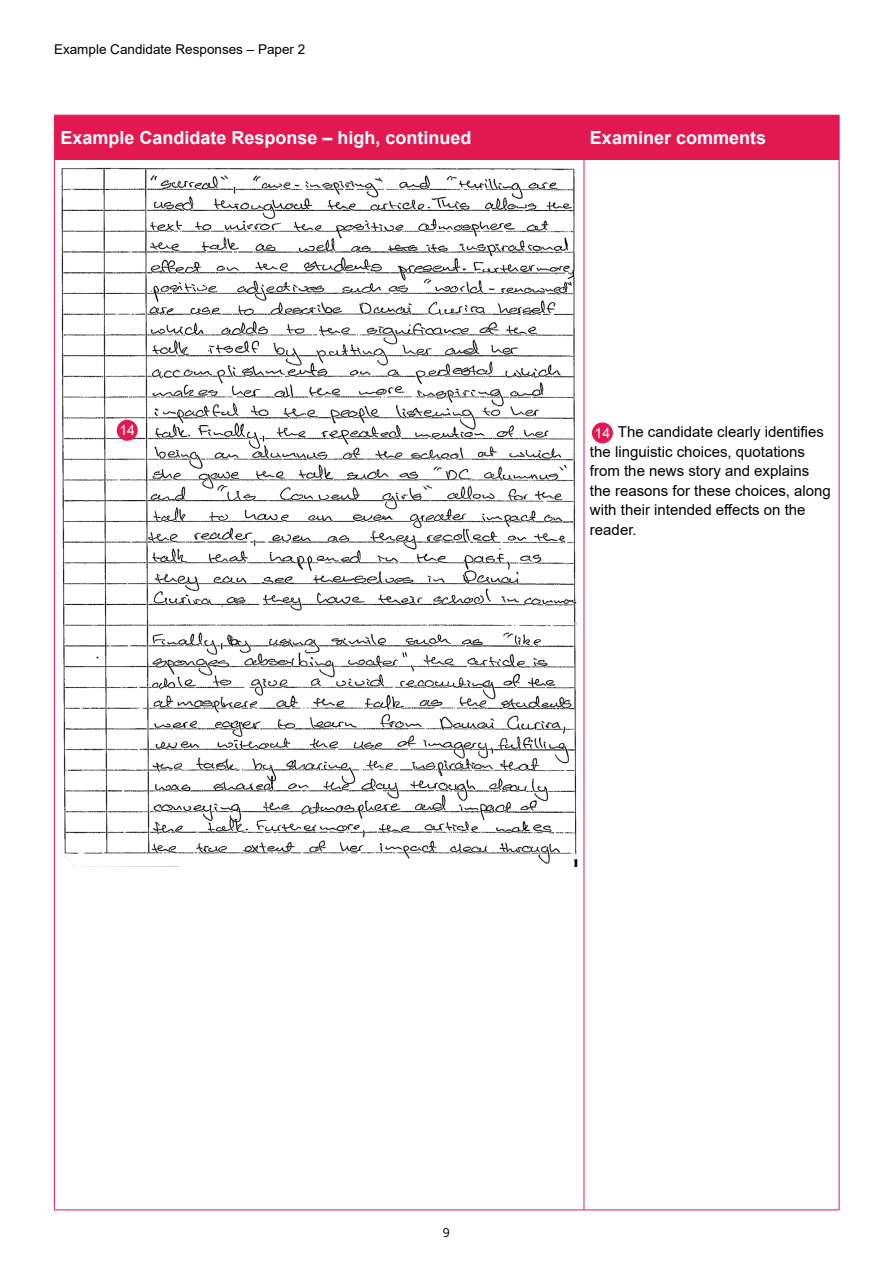
<style>
.page{position:relative;width:893px;height:1263px;background:#fff}
.page>*{position:absolute;margin:0;border:0;box-sizing:border-box;transform-origin:0 0}
.t1{font:700 18px "Arial";color:#fff}
.t2{font:15px/19.5px "Arial";color:#000}
.t3{font:14.25px "Arial";color:#fff}
.t4{font:13.5px "Arial";color:#000}
.t5{font:300 13.5px "Bliss Pro";color:#000}
.s1{font-size:14.25px;color:#fff}
</style>
<div class="page">
<div style="left:55px;top:116px;width:784px;height:43px;background:#e21951"></div>
<hr style="left:54px;top:116px;width:1px;height:43px;background:#e21951">
<hr style="left:54px;top:115px;width:530px;height:1px;background:#e21951">
<hr style="left:584px;top:115px;width:255px;height:1px;background:#e21951">
<hr style="left:584px;top:116px;width:1px;height:43px;background:#e21951">
<hr style="left:839px;top:116px;width:1px;height:43px;background:#e21951">
<hr style="left:54px;top:159px;width:530px;height:1px;background:#e21951">
<hr style="left:584px;top:159px;width:255px;height:1px;background:#e21951">
<hr style="left:54px;top:160px;width:1px;height:1049px;background:#e21951">
<hr style="left:584px;top:160px;width:1px;height:1049px;background:#e21951">
<hr style="left:839px;top:160px;width:1px;height:1049px;background:#e21951">
<hr style="left:54px;top:1209px;width:530px;height:1px;background:#e21951">
<hr style="left:584px;top:1209px;width:255px;height:1px;background:#e21951">
<img style="left:60px;top:167px;width:518px;height:699px">
<div style="left:593px;top:423px;width:19px;height:20px;background:#e21951;border-radius:50%"></div>
<div style="left:592px;top:422px;width:21px;height:21px;border:1px solid #e21951;border-radius:50%"></div>
<div style="left:117px;top:420px;width:20px;height:20px;background:#e21951;border-radius:50%"></div>
<div style="left:117px;top:420px;width:21px;height:21px;border:1px solid #e21951;border-radius:50%"></div>
<p class="t4" style="left:54px;top:40px;width:253px">Example Candidate Responses – Paper 2</p>
<p class="t1" style="left:60px;top:125px;width:413px">Example Candidate Response – high, continued</p>
<p class="t1" style="left:590px;top:125px;width:178px">Examiner comments</p>
<p class="t3" style="left:119px;top:420px;width:17px">14</p>
<p class="t2" style="left:590px;top:422px;width:242px;text-indent:5px"><span class="s1">14</span> The candidate clearly identifies the linguistic choices, quotations from the news story and explains the reasons for these choices, along with their intended effects on the reader.</p>
<p class="t5" style="left:443px;top:1224px;width:9px">9</p>
</div>
